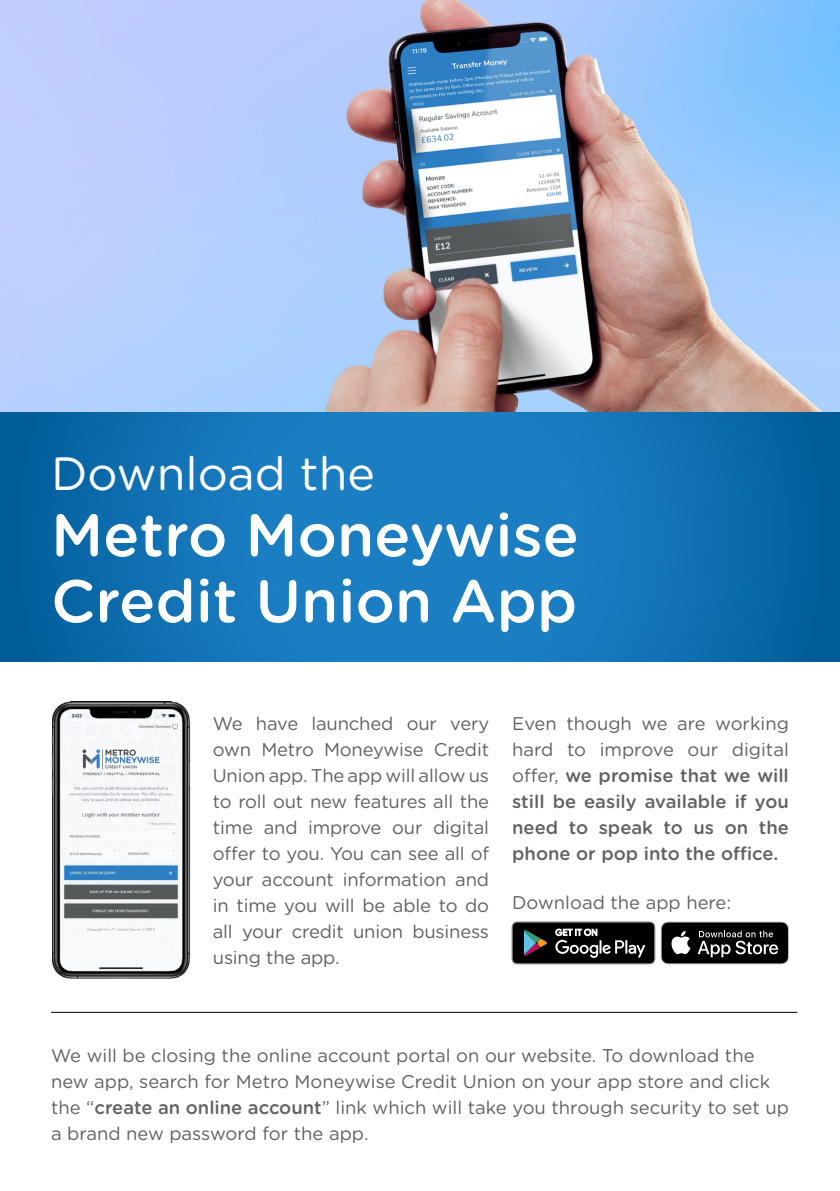
<style>
.page{position:relative;width:840px;height:1191px;background:#fff}
.page>*{position:absolute;margin:0;border:0;box-sizing:border-box;transform-origin:0 0}
.t1{font:500 60px/66px "Gotham Rounded";color:#fff}
.t2{font:46.6px "Gotham Rounded";color:#fff}
.t3{font:18.4px/26px "Gotham Rounded";color:#606160;text-align:justify}
.t4{font:500 18.4px/26px "Gotham Rounded";color:#606160;text-align:justify}
.s1{font-weight:400}
.s2{font-weight:500}
</style>
<div class="page">
<img style="left:0;top:0;width:839px;height:412px">
<svg style="left:0;top:412px;width:839px;height:249px;background:#1272b5"></svg>
<img style="left:52px;top:701px;width:138px;height:277px">
<svg style="left:660px;top:921px;width:128px;height:43px;background:#343434"></svg>
<svg style="left:511px;top:921px;width:143px;height:43px;background:#2d2e2e"></svg>
<hr style="left:51px;top:1012px;width:746px;height:1px;background:#000">
<h2 class="t2" style="left:51px;top:442px;width:325px">Download the</h2>
<h1 class="t1" style="left:51px;top:499px;width:529px">Metro Moneywise<br>Credit Union App</h1>
<p class="t3" style="left:213px;top:709px;width:278px">We have launched our very own Metro Moneywise Credit Union app. The app will allow us to roll out new features all the time and improve our digital offer to you. You can see all of your account information and in time you will be able to do all your credit union business using the app.</p>
<p class="t4" style="left:512px;top:709px;width:278px"><span class="s1">Even though we are working hard to improve our digital offer,</span> we promise that we will still be easily available if you need to speak to us on the phone or pop into the office.</p>
<p class="t3" style="left:512px;top:888px;width:220px">Download the app here:</p>
<p class="t3" style="left:51px;top:1041px;width:739px;text-align:left">We will be closing the online account portal on our website. To download the new app, search for Metro Moneywise Credit Union on your app store and click the “<span class="s2">create an online account</span>” link which will take you through security to set up a brand new password for the app.</p>
</div>
